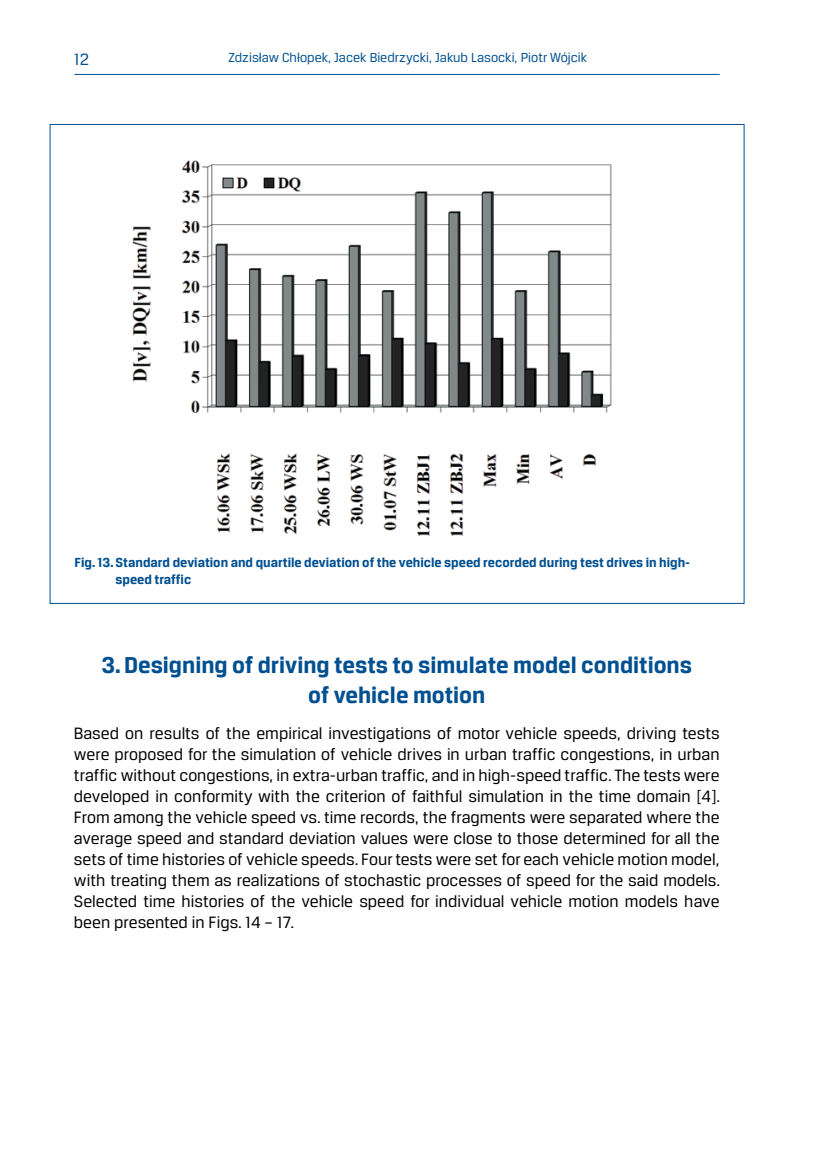
<style>
.page{position:relative;width:819px;height:1161px;background:#fff}
.page>*{position:absolute;margin:0;border:0;box-sizing:border-box;transform-origin:0 0}
.rozdzial_maly_ang{font:700 24.5px/29.4px "Breuer Text";color:#005091;text-align:center}
.podstawowy_ang{font:17.5px/21px "Breuer Text";color:#000;text-align:justify}
.t1{font:17.5px "Breuer Text";color:#005091}
.podst_ang{font:700 14px/16.8px "Breuer Text";color:#005091}
.t2{font:14px "Breuer Text";color:#005091}
</style>
<div class="page">
<hr style="left:74px;top:74px;width:645px;height:1px;background:#005091">
<img style="left:132px;top:160px;width:480px;height:376px">
<p class="t1" style="left:74px;top:50px;width:17px">12</p>
<p class="t2" style="left:228px;top:50px;width:360px">Zdzisław Chłopek, Jacek Biedrzycki, Jakub Lasocki, Piotr Wójcik</p>
<p class="podst_ang" style="left:115px;top:554px;width:576px;text-indent:-41px">Fig. 13. Standard deviation and quartile deviation of the vehicle speed recorded during test drives in high&shy;speed traffic</p>
<p class="rozdzial_maly_ang" style="left:101px;top:650px;width:592px">3. Designing of driving tests to simulate model conditions of vehicle motion</p>
<p class="podstawowy_ang" style="left:74px;top:722px;width:648px">Based on results of the empirical investigations of motor vehicle speeds, driving tests were proposed for the simulation of vehicle drives in urban traffic congestions, in urban traffic without congestions, in extra-urban traffic, and in high-speed traffic. The tests were developed in conformity with the criterion of faithful simulation in the time domain [4].<br>From among the vehicle speed vs. time records, the fragments were separated where the average speed and standard deviation values were close to those determined for all the sets of time histories of vehicle speeds. Four tests were set for each vehicle motion model, with treating them as realizations of stochastic processes of speed for the said models.<br>Selected time histories of the vehicle speed for individual vehicle motion models have been presented in Figs. 14 – 17.</p>
</div>
